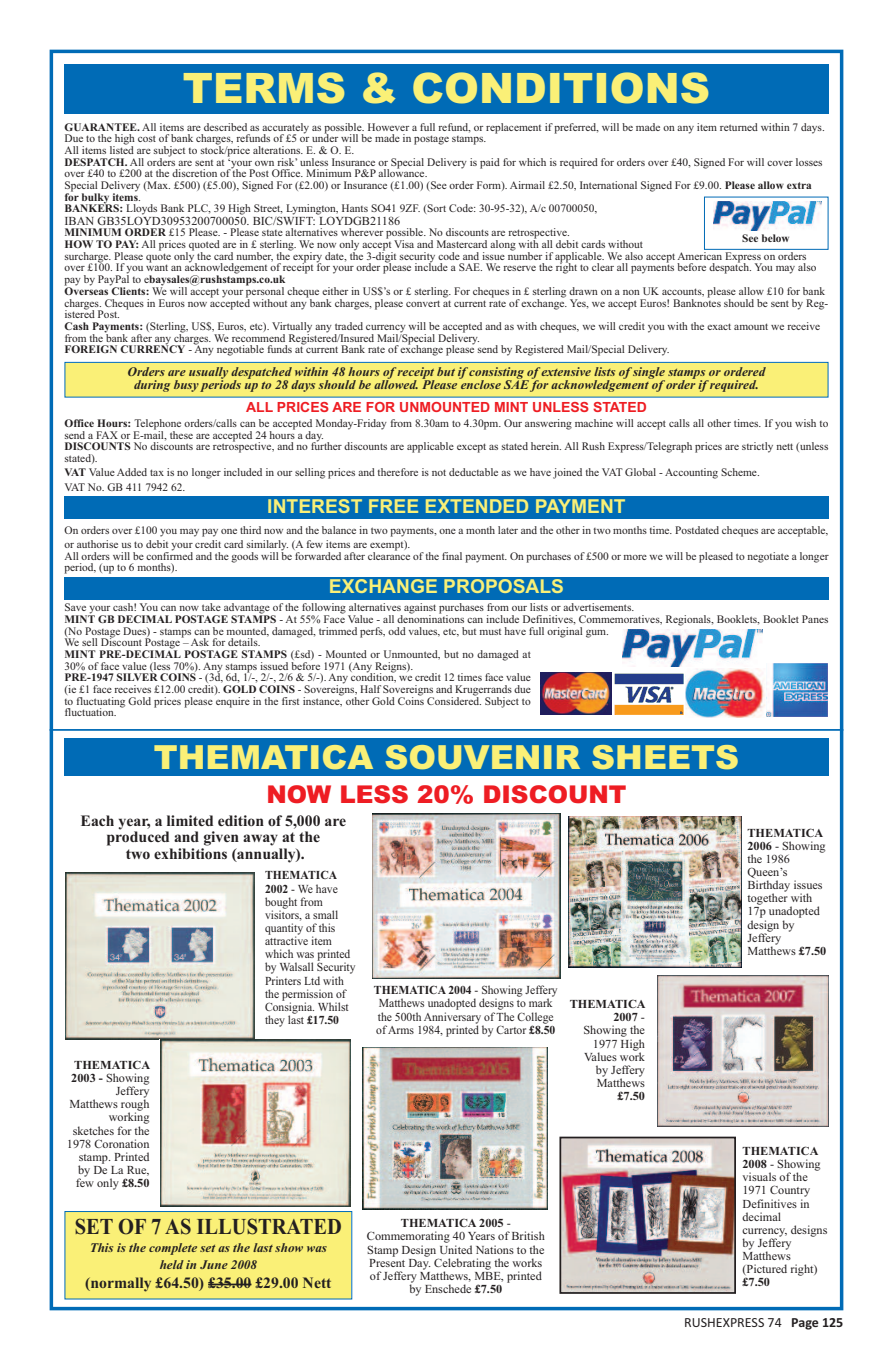
<style>
.page{position:relative;width:893px;height:1360px;background:#fff}
.page>*{position:absolute;margin:0;border:0;box-sizing:border-box;transform-origin:0 0}
.t1{font:900 42px "Arial";color:#faf077}
.t2{font:900 33.25px "Arial";color:#faf077}
.t3{font:900 24.5px "Arial";color:#ee1d23}
.t4{font:700 22.75px "Times New Roman";color:#231f20;scale:.9 1}
.t5{font:700 19.25px "Arial";color:#faf077}
.t6{font:700 15.75px/16.6px "Times New Roman";color:#231f20;text-align:center}
.t7{font:700 14px "Arial";color:#ee1d23}
.t8{font:14px "Calibri";color:#231f20}
.t9{font:italic 700 13.12px/17.5px "Times New Roman";color:#231f20;text-align:center}
.t10{font:12.25px/13.1px "Times New Roman";color:#231f20;text-align:right}
.t11{font:12.25px/13.1px "Times New Roman";color:#231f20;scale:.95 1}
.t12{font:700 12.25px "Times New Roman";color:#231f20}
.t13{font:11.38px/11.7px "Times New Roman";color:#231f20}
.t14{font:700 11.38px "Times New Roman";color:#231f20}
.s1{font-weight:700}
</style>
<div class="page">
<div style="left:50px;top:50px;width:793px;height:1260px;border:4px solid #006bb6"></div>
<hr style="left:50px;top:729px;width:793px;height:1px;background:#006bb6">
<img style="left:569px;top:816px;width:172px;height:151px">
<img style="left:657px;top:975px;width:171px;height:151px">
<img style="left:562px;top:1139px;width:171px;height:151px">
<div style="left:559px;top:1136px;width:177px;height:157px;border:2px solid #231f20"></div>
<div style="left:64px;top:738px;width:764px;height:37px;background:#006bb6"></div>
<img style="left:65px;top:872px;width:190px;height:167px">
<img style="left:161px;top:1039px;width:190px;height:167px">
<img style="left:372px;top:813px;width:189px;height:165px">
<img style="left:362px;top:1047px;width:185px;height:162px">
<div style="left:65px;top:1211px;width:286px;height:87px;background:#faf077"></div>
<div style="left:64px;top:1210px;width:288px;height:89px;border:1px solid #006bb6"></div>
<hr style="left:208px;top:1283px;width:43px;height:2px;background:#231f20">
<div style="left:64px;top:64px;width:764px;height:50px;background:#006bb6"></div>
<div style="left:65px;top:363px;width:763px;height:33px;background:#faf077"></div>
<div style="left:64px;top:362px;width:764px;height:35px;border:1px solid #006bb6"></div>
<div style="left:64px;top:577px;width:764px;height:22px;background:#006bb6"></div>
<div style="left:64px;top:496px;width:764px;height:23px;background:#006bb6"></div>
<div style="left:704px;top:197px;width:124px;height:53px;border:1px solid #006bb6"></div>
<img style="left:713px;top:201px;width:108px;height:29px">
<img style="left:614px;top:673px;width:70px;height:42px">
<img style="left:685px;top:668px;width:80px;height:49px">
<img style="left:541px;top:672px;width:70px;height:43px">
<img style="left:767px;top:663px;width:60px;height:53px">
<img style="left:623px;top:629px;width:140px;height:37px">
<h1 class="t1" style="left:183px;top:64px;width:529px">TERMS &amp; CONDITIONS</h1>
<p class="t13" style="left:64px;top:121px;width:762px"><span class="s1">GUARANTEE.</span> All items are described as accurately as possible. However a full refund, or replacement if preferred, will be made on any item returned within 7 days.<br>Due to the high cost of bank charges, refunds of £5 or under will be made in postage stamps.<br>All items listed are subject to stock/price alterations. E. &amp; O. E.<br><span class="s1">DESPATCH.</span> All orders are sent at ‘your own risk’ unless Insurance or Special Delivery is paid for which is required for orders over £40, Signed For will cover losses over £40 to £200 at the discretion of the Post Office. Minimum P&amp;P allowance.<br>Special Delivery (Max. £500) (£5.00), Signed For (£2.00) or Insurance (£1.00) (See order Form). Airmail £2.50, International Signed For £9.00. <span class="s1">Please allow extra for bulky items</span>.<br><span class="s1">BANKERS:</span> Lloyds Bank PLC, 39 High Street, Lymington, Hants SO41 9ZF. (Sort Code: 30-95-32), A/c 00700050,</p>
<p class="t10" style="left:64px;top:214px;width:337px">IBAN GB35LOYD30953200700050. BIC/SWIFT: LOYDGB21186</p>
<p class="t13" style="left:64px;top:227px;width:765px"><span class="s1">MINIMUM ORDER</span> £15 Please. - Please state alternatives wherever possible. No discounts are retrospective.<br><span class="s1">HOW TO PAY:</span> All prices quoted are in £ sterling. We now only accept Visa and Mastercard along with all debit cards without<br>surcharge. Please quote only the card number, the expiry date, the 3-digit security code and issue number if applicable. We also accept American Express on orders over £100. If you want an acknowledgement of receipt for your order please include a SAE. We reserve the right to clear all payments before despatch. You may also pay by PayPal to e<span class="s1">baysales@rushstamps.co.uk<br>Overseas Clients:</span> We will accept your personal cheque either in US$’s or £ sterling. For cheques in £ sterling drawn on a non UK accounts, please allow £10 for bank charges. Cheques in Euros now accepted without any bank charges, please convert at current rate of exchange. Yes, we accept Euros! Banknotes should be sent by Reg&shy;istered Post.<br><span class="s1">Cash Payments:</span> (Sterling, US$, Euros, etc). Virtually any traded currency will be accepted and as with cheques, we will credit you with the exact amount we receive from the bank after any charges. We recommend Registered/Insured Mail/Special Delivery.<br><span class="s1">FOREIGN CURRENCY</span> - Any negotiable funds at current Bank rate of exchange please send by Registered Mail/Special Delivery.</p>
<p class="t14" style="left:742px;top:231px;width:49px">See below</p>
<p class="t9" style="left:128px;top:365px;width:639px;line-height:13.1px">Orders are usually despatched within 48 hours of receipt but if consisting of extensive lists of single stamps or ordered during busy periods up to 28 days should be allowed. Please enclose SAE for acknowledgement of order if required.</p>
<p class="t7" style="left:246px;top:398px;width:402px">ALL PRICES ARE FOR UNMOUNTED MINT UNLESS STATED</p>
<p class="t13" style="left:64px;top:417px;width:765px"><span class="s1">Office Hours:</span> Telephone orders/calls can be accepted Monday-Friday from 8.30am to 4.30pm. Our answering machine will accept calls all other times. If you wish to send a FAX or E-mail, these are accepted 24 hours a day.<br><span class="s1">DISCOUNTS</span> No discounts are retrospective, and no further discounts are applicable except as stated herein. All Rush Express/Telegraph prices are strictly nett (unless stated).</p>
<p class="t13" style="left:64px;top:465px;width:697px;line-height:14.3px"><span class="s1">VAT</span> Value Added tax is no longer included in our selling prices and therefore is not deductable as we have joined the VAT Global - Accounting Scheme.<br>VAT No. GB 411 7942 62.</p>
<p class="t13" style="left:64px;top:522px;width:765px;line-height:14.3px">On orders over £100 you may pay one third now and the balance in two payments, one a month later and the other in two months time. Postdated cheques are acceptable, or authorise us to debit your credit card similarly. (A few items are exempt).</p>
<p class="t13" style="left:64px;top:549px;width:765px">All orders will be confirmed and the goods will be forwarded after clearance of the final payment. On purchases of £500 or more we will be pleased to negotiate a longer period, (up to 6 months).</p>
<p class="t13" style="left:64px;top:601px;width:765px">Save your cash! You can now take advantage of the following alternatives against purchases from our lists or advertisements.<br><span class="s1">MINT GB DECIMAL POSTAGE STAMPS</span> - At 55% Face Value - all denominations can include Definitives, Commemoratives, Regionals, Booklets, Booklet Panes (No Postage Dues) - stamps can be mounted, damaged, trimmed perfs, odd values, etc, but must have full original gum.<br>We sell Discount Postage – Ask for details.<br><span class="s1">MINT PRE-DECIMAL POSTAGE STAMPS</span> (£sd) - Mounted or Unmounted, but no damaged at<br>30% of face value (less 70%). Any stamps issued before 1971 (Any Reigns).<br><span class="s1">PRE-1947 SILVER COINS</span> - (3d, 6d, 1/-, 2/-, 2/6 &amp; 5/-). Any condition, we credit 12 times face value<br>(ie £1 face receives £12.00 credit). <span class="s1">GOLD COINS</span> - Sovereigns, Half Sovereigns and Krugerrands due<br>to fluctuating Gold prices please enquire in the first instance, other Gold Coins Considered. Subject to<br>fluctuation.</p>
<h3 class="t5" style="left:267px;top:495px;width:360px">INTEREST FREE EXTENDED PAYMENT</h3>
<h3 class="t5" style="left:329px;top:575px;width:237px">EXCHANGE PROPOSALS</h3>
<h2 class="t2" style="left:154px;top:738px;width:587px">THEMATICA SOUVENIR SHEETS</h2>
<h3 class="t3" style="left:266px;top:780px;width:362px">NOW LESS 20% DISCOUNT</h3>
<h3 class="t6" style="left:81px;top:812px;width:267px">Each year, a limited edition of 5,000 are produced and given away at the<br>two exhibitions (annually).</h3>
<p class="t11" style="left:265px;top:868px;width:97px"><span class="s1">THEMATICA<br>2002</span> - We have bought from visitors, a small quantity of this attractive item which was printed by Walsall Security<br>Printers Ltd with the permission of<br>Consignia. Whilst they last <span class="s1">£17.50</span></p>
<p class="t10" style="left:67px;top:1058px;width:85px"><span class="s1">THEMATICA<br>2003 -</span> Showing<br>Jeffery<br>Matthews rough working sketches for the<br>1978 Coronation stamp. Printed by De La Rue, few only <span class="s1">£8.50</span></p>
<h3 class="t4" style="left:75px;top:1212px;width:298px">SET OF 7 AS ILLUSTRATED</h3>
<p class="t9" style="left:90px;top:1238px;width:239px">This is the complete set as the last show was held in June 2008</p>
<h3 class="t6" style="left:85px;top:1274px;width:248px">(normally £64.50) £35.00 £29.00 Nett</h3>
<p class="t11" style="left:374px;top:983px;width:195px"><span class="s1">THEMATICA 2004</span> - Showing Jeffery Matthews unadopted designs to mark the 500th Anniversary of The College of Arms 1984, printed by Cartor <span class="s1">£8.50</span></p>
<p class="t10" style="left:367px;top:1216px;width:179px;text-align:center"><span class="s1">THEMATICA 2005</span> -<br>Commemorating 40 Years of British<br>Stamp Design United Nations to the<br>Present Day. Celebrating the works of Jeffery Matthews, MBE, printed by Enschede <span class="s1">£7.50</span></p>
<p class="t10" style="left:570px;top:997px;width:77px"><span class="s1">THEMATICA<br>2007</span> -<br>Showing the<br>1977 High<br>Values work by Jeffery<br>Matthews</p>
<p class="t12" style="left:617px;top:1088px;width:29px">£7.50</p>
<p class="t10" style="left:747px;top:825px;width:80px;text-align:left"><span class="s1">THEMATICA<br>2006</span> - Showing the 1986<br>Queen’s<br>Birthday issues together with<br>17p unadopted design by<br>Jeffery<br>Matthews <span class="s1">£7.50</span></p>
<p class="t10" style="left:742px;top:1144px;width:86px;text-align:left"><span class="s1">THEMATICA<br>2008</span> - Showing visuals of the<br>1971 Country<br>Definitives in decimal currency, designs by Jeffery<br>Matthews (Pictured right)</p>
<p class="t12" style="left:742px;top:1274px;width:29px">£7.50</p>
<p class="t8" style="left:684px;top:1313px;width:161px">RUSHEXPRESS 74 <span class="s1">Page 125</span></p>
</div>
